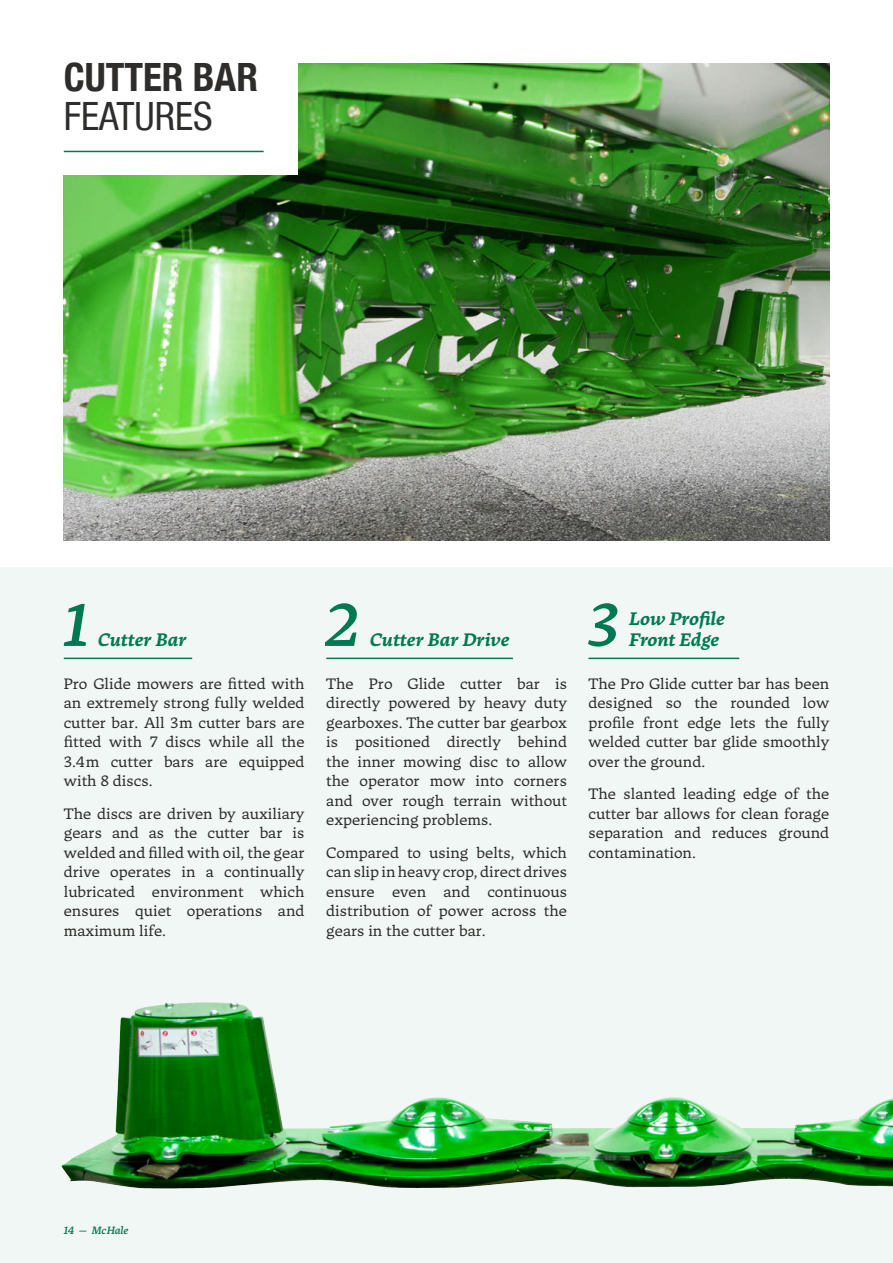
<style>
.page{position:relative;width:893px;height:1263px;background:#fff}
.page>*{position:absolute;margin:0;border:0;box-sizing:border-box;transform-origin:0 0}
.t1{font:italic 500 60px "Tuna";color:#007953}
.t2{font:700 condensed 39px/39px "Helvetica Neue";color:#2e2d2c}
.t3{font:italic 700 18px/21px "Tuna";color:#007953}
.t4{font:15px/19.5px "Tuna";color:#2e2d2c;text-align:justify}
.t5{font:italic 500 10.5px "Tuna";letter-spacing:-.015em;color:#007953}
.s1{font-family:"Helvetica Neue LT Com";font-weight:400}
</style>
<div class="page">
<img style="left:64px;top:64px;width:765px;height:477px">
<div style="left:4px;top:38px;width:294px;height:136px;background:#fff"></div>
<div style="left:0;top:568px;width:893px;height:695px;background:#f1f7f4"></div>
<hr style="left:64px;top:658px;width:128px;height:1px;background:#007953">
<hr style="left:326px;top:658px;width:187px;height:1px;background:#007953">
<hr style="left:588px;top:658px;width:151px;height:1px;background:#007953">
<img style="left:61px;top:1002px;width:832px;height:187px">
<hr style="left:64px;top:151px;width:200px;height:1px;background:#007953">
<p class="t2" style="left:64px;top:55px;width:196px">CUTTER BAR<br><span class="s1">FEATURES</span></p>
<p class="t1" style="left:64px;top:587px;width:27px">1</p>
<p class="t1" style="left:326px;top:587px;width:34px">2</p>
<p class="t1" style="left:588px;top:587px;width:32px">3</p>
<p class="t4" style="left:64px;top:674px;width:242px">Pro Glide mowers are fitted with an extremely strong fully welded cutter bar. All 3m cutter bars are fitted with 7 discs while all the 3.4m cutter bars are equipped with 8 discs.</p>
<p class="t4" style="left:64px;top:803px;width:242px">The discs are driven by auxiliary gears and as the cutter bar is welded and filled with oil, the gear drive operates in a continually lubricated environment which ensures quiet operations and maximum life.</p>
<p class="t3" style="left:629px;top:608px;width:97px">Low Profile<br>Front Edge</p>
<p class="t3" style="left:98px;top:629px;width:90px">Cutter Bar</p>
<p class="t3" style="left:370px;top:629px;width:141px">Cutter Bar Drive</p>
<p class="t4" style="left:326px;top:674px;width:242px">The Pro Glide cutter bar is directly powered by heavy duty gearboxes. The cutter bar gearbox is positioned directly behind the inner mowing disc to allow the operator mow into corners and over rough terrain without experiencing problems.</p>
<p class="t4" style="left:326px;top:842px;width:242px">Compared to using belts, which can slip in heavy crop, direct drives ensure even and continuous distribution of power across the gears in the cutter bar.</p>
<p class="t4" style="left:588px;top:674px;width:242px">The Pro Glide cutter bar has been designed so the rounded low profile front edge lets the fully welded cutter bar glide smoothly over the ground.</p>
<p class="t4" style="left:588px;top:784px;width:242px">The slanted leading edge of the cutter bar allows for clean forage separation and reduces ground contamination.</p>
<p class="t5" style="left:64px;top:1223px;width:66px">14 — McHale</p>
</div>
